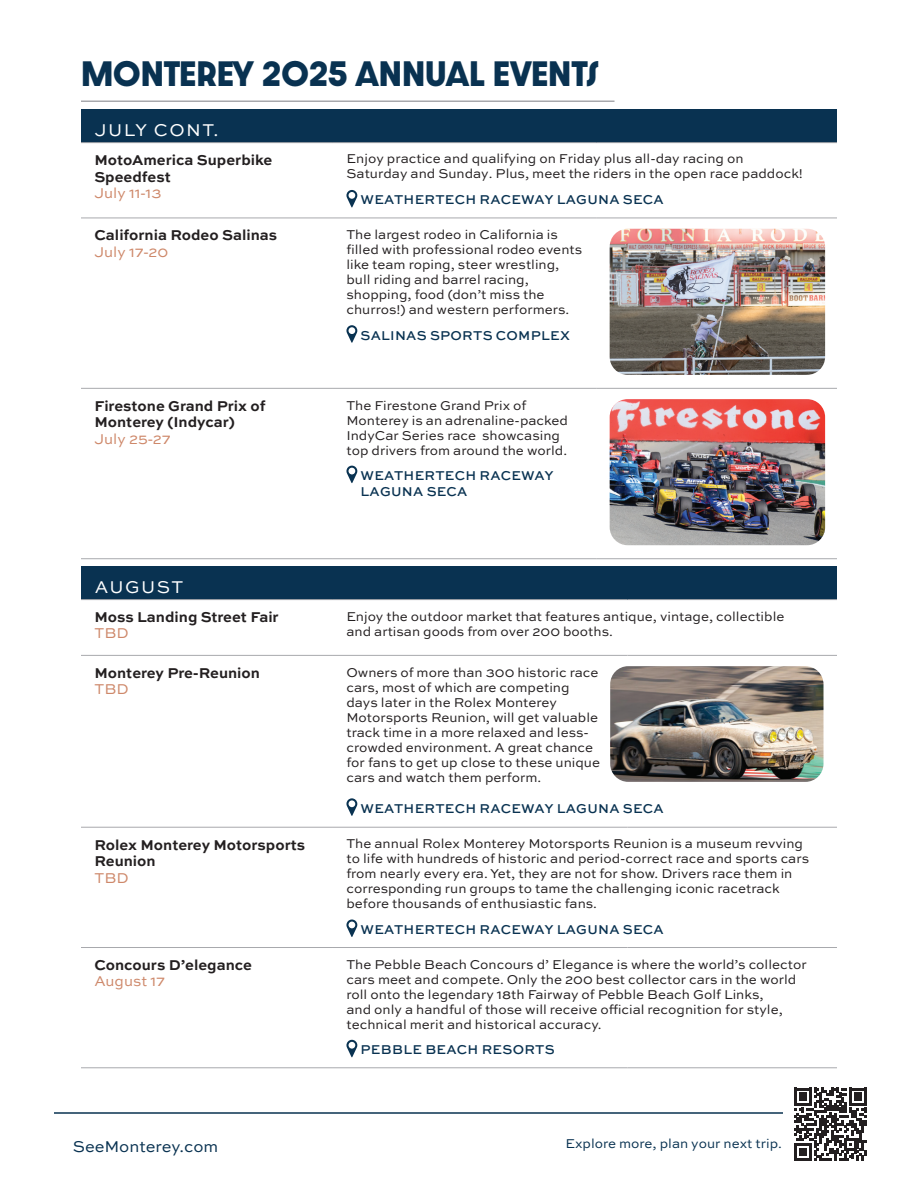
<style>
.page{position:relative;width:918px;height:1188px;background:#fff}
.page>*{position:absolute;margin:0;border:0;box-sizing:border-box;transform-origin:0 0}
.t1{font:700 30px "Inspired Otter";color:#093251}
.t2{font:18px "Sweet Sans Pro";letter-spacing:.08em;color:#fff}
.t3{font:16.5px "Sweet Sans Pro";color:#093251}
.t4{font:700 15px/16.5px "Sweet Sans Pro";color:#231f20}
.t5{font:15px "Sweet Sans Pro";color:#ce886a}
.t6{font:13.5px/15px "Sweet Sans Pro";color:#231f20}
.t7{font:500 13.5px/15.6px "Sweet Sans Pro";letter-spacing:.02em;color:#093251}
.t8{font:13.5px "Sweet Sans Pro";color:#093251}
</style>
<div class="page">
<hr style="left:54px;top:1112px;width:729px;height:2px;background:#093251">
<div style="left:81px;top:109px;width:756px;height:34px;background:#093251"></div>
<hr style="left:81px;top:218px;width:252px;height:1px;background:#a8a9ad">
<hr style="left:333px;top:218px;width:263px;height:1px;background:#a8a9ad">
<hr style="left:596px;top:218px;width:241px;height:1px;background:#a8a9ad">
<hr style="left:81px;top:388px;width:252px;height:1px;background:#a8a9ad">
<hr style="left:333px;top:388px;width:263px;height:1px;background:#a8a9ad">
<hr style="left:596px;top:388px;width:241px;height:1px;background:#a8a9ad">
<hr style="left:81px;top:558px;width:252px;height:1px;background:#a8a9ad">
<hr style="left:333px;top:558px;width:263px;height:1px;background:#a8a9ad">
<hr style="left:596px;top:558px;width:241px;height:1px;background:#a8a9ad">
<hr style="left:81px;top:142px;width:252px;height:1px;background:#a8a9ad">
<hr style="left:333px;top:142px;width:263px;height:1px;background:#a8a9ad">
<hr style="left:596px;top:142px;width:241px;height:1px;background:#a8a9ad">
<svg style="left:346px;top:190px;width:11px;height:17px"></svg>
<svg style="left:346px;top:325px;width:11px;height:18px"></svg>
<img style="left:610px;top:229px;width:215px;height:146px">
<svg style="left:346px;top:466px;width:11px;height:17px"></svg>
<img style="left:610px;top:399px;width:215px;height:146px">
<hr style="left:81px;top:100px;width:534px;height:2px;background:#a8a9ad">
<svg style="left:794px;top:1088px;width:73px;height:73px"></svg>
<div style="left:81px;top:566px;width:756px;height:34px;background:#093251"></div>
<hr style="left:81px;top:599px;width:252px;height:1px;background:#a8a9ad">
<hr style="left:333px;top:599px;width:294px;height:1px;background:#a8a9ad">
<hr style="left:627px;top:599px;width:210px;height:1px;background:#a8a9ad">
<hr style="left:81px;top:655px;width:252px;height:1px;background:#a8a9ad">
<hr style="left:333px;top:655px;width:294px;height:1px;background:#a8a9ad">
<hr style="left:627px;top:655px;width:210px;height:1px;background:#a8a9ad">
<hr style="left:81px;top:827px;width:252px;height:1px;background:#a8a9ad">
<hr style="left:333px;top:827px;width:294px;height:1px;background:#a8a9ad">
<hr style="left:627px;top:827px;width:210px;height:1px;background:#a8a9ad">
<hr style="left:81px;top:947px;width:252px;height:1px;background:#a8a9ad">
<hr style="left:333px;top:947px;width:294px;height:1px;background:#a8a9ad">
<hr style="left:627px;top:947px;width:210px;height:1px;background:#a8a9ad">
<hr style="left:81px;top:1067px;width:252px;height:1px;background:#a8a9ad">
<hr style="left:333px;top:1067px;width:294px;height:1px;background:#a8a9ad">
<hr style="left:627px;top:1067px;width:210px;height:1px;background:#a8a9ad">
<img style="left:610px;top:666px;width:214px;height:116px">
<svg style="left:346px;top:798px;width:11px;height:18px"></svg>
<svg style="left:346px;top:920px;width:11px;height:17px"></svg>
<svg style="left:346px;top:1040px;width:11px;height:17px"></svg>
<h1 class="t1" style="left:81px;top:50px;width:520px">MONTEREY 2025 ANNUAL EVENTS</h1>
<h2 class="t2" style="left:95px;top:117px;width:125px">JULY CONT.</h2>
<p class="t4" style="left:94px;top:151px;width:179px">MotoAmerica Superbike<br>Speedfest</p>
<p class="t5" style="left:94px;top:182px;width:69px">July 11-13</p>
<p class="t6" style="left:347px;top:151px;width:458px">Enjoy practice and qualifying on Friday plus all-day racing on<br>Saturday and Sunday. Plus, meet the riders in the open race paddock!</p>
<p class="t7" style="left:361px;top:192px;width:305px">WEATHERTECH RACEWAY LAGUNA SECA</p>
<p class="t4" style="left:94px;top:226px;width:184px">California Rodeo Salinas</p>
<p class="t5" style="left:94px;top:241px;width:75px">July 17-20</p>
<p class="t6" style="left:346px;top:227px;width:237px">The largest rodeo in California is filled with professional rodeo events like team roping, steer wrestling, bull riding and barrel racing, shopping, food (don’t miss the churros!) and western performers.</p>
<p class="t7" style="left:361px;top:327px;width:211px">SALINAS SPORTS COMPLEX</p>
<p class="t4" style="left:94px;top:397px;width:172px">Firestone Grand Prix of<br>Monterey (Indycar)</p>
<p class="t5" style="left:94px;top:428px;width:78px">July 25-27</p>
<p class="t6" style="left:346px;top:397px;width:223px">The Firestone Grand Prix of<br>Monterey is an adrenaline-packed<br>IndyCar Series race showcasing top drivers from around the world.</p>
<p class="t7" style="left:361px;top:467px;width:195px">WEATHERTECH RACEWAY<br>LAGUNA SECA</p>
<h2 class="t2" style="left:95px;top:574px;width:90px">AUGUST</h2>
<p class="t4" style="left:94px;top:608px;width:186px">Moss Landing Street Fair</p>
<p class="t5" style="left:94px;top:623px;width:36px">TBD</p>
<p class="t6" style="left:346px;top:608px;width:440px">Enjoy the outdoor market that features antique, vintage, collectible and artisan goods from over 200 booths.</p>
<p class="t4" style="left:94px;top:664px;width:167px">Monterey Pre-Reunion</p>
<p class="t5" style="left:94px;top:678px;width:36px">TBD</p>
<p class="t6" style="left:346px;top:664px;width:255px">Owners of more than 300 historic race cars, most of which are competing days later in the Rolex Monterey Motorsports Reunion, will get valuable track time in a more relaxed and less&shy;crowded environment. A great chance for fans to get up close to these unique cars and watch them perform.</p>
<p class="t7" style="left:361px;top:800px;width:305px">WEATHERTECH RACEWAY LAGUNA SECA</p>
<p class="t4" style="left:94px;top:835px;width:212px">Rolex Monterey Motorsports<br>Reunion</p>
<p class="t5" style="left:94px;top:867px;width:36px">TBD</p>
<p class="t6" style="left:346px;top:836px;width:464px">The annual Rolex Monterey Motorsports Reunion is a museum revving to life with hundreds of historic and period-correct race and sports cars from nearly every era. Yet, they are not for show. Drivers race them in corresponding run groups to tame the challenging iconic racetrack before thousands of enthusiastic fans.</p>
<p class="t7" style="left:361px;top:921px;width:305px">WEATHERTECH RACEWAY LAGUNA SECA</p>
<p class="t4" style="left:94px;top:956px;width:159px">Concours D’elegance</p>
<p class="t5" style="left:94px;top:971px;width:72px">August 17</p>
<p class="t6" style="left:346px;top:956px;width:462px">The Pebble Beach Concours d’ Elegance is where the world’s collector cars meet and compete. Only the 200 best collector cars in the world roll onto the legendary 18th Fairway of Pebble Beach Golf Links,<br>and only a handful of those will receive official recognition for style, technical merit and historical accuracy.</p>
<p class="t7" style="left:361px;top:1041px;width:196px">PEBBLE BEACH RESORTS</p>
<p class="t3" style="left:73px;top:1135px;width:147px">SeeMonterey.com</p>
<p class="t8" style="left:565px;top:1134px;width:218px">Explore more, plan your next trip.</p>
</div>
